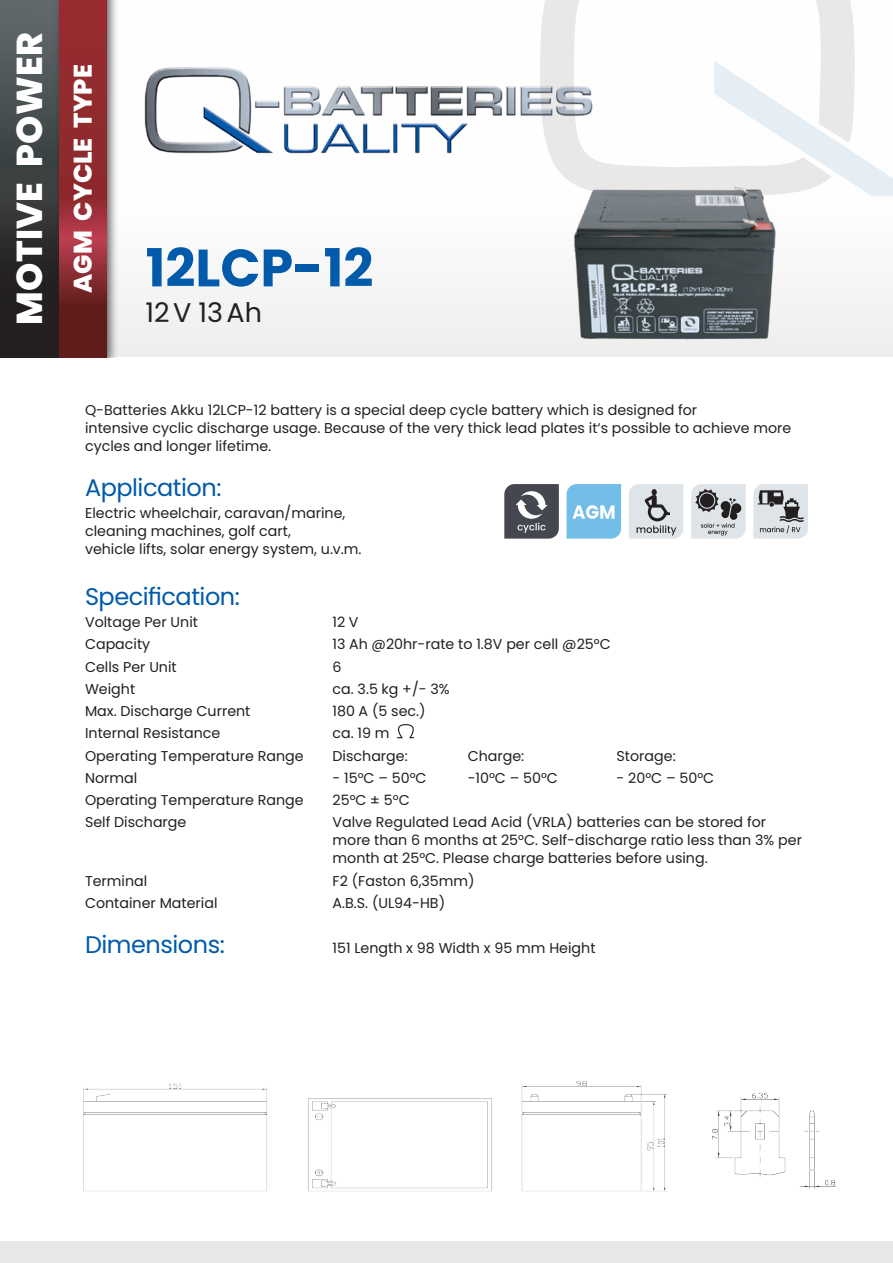
<style>
.page{position:relative;width:893px;height:1263px;background:#fff}
.page>*{position:absolute;margin:0;border:0;box-sizing:border-box;transform-origin:0 0}
.t1{font:700 52.5px "Poppins";color:#015aaa}
.t2{font:800 36px "Poppins";letter-spacing:.01em;color:#fff}
.t3{font:27px "Poppins";color:#231f20}
.t4{font:800 25.5px "Poppins";color:#fff}
.t5{font:24px "Poppins";letter-spacing:-.02em;color:#015aaa}
.t6{font:14.25px/18px "Poppins";color:#231f20}
</style>
<div class="page">
<svg style="left:397px;top:724px;width:17px;height:15px"></svg>
<img style="left:83px;top:1081px;width:753px;height:111px">
<div style="left:0;top:1242px;width:893px;height:21px;background:#e6e7e9"></div>
<div style="left:0;top:0;width:893px;height:357px;background:linear-gradient(to bottom,#fff,#f3f3f4)"></div>
<div style="left:0;top:0;width:65px;height:357px;background:linear-gradient(to bottom,#5f6a6c,#1a1415)"></div>
<div style="left:53px;top:0;width:66px;height:357px;background:#231f20;opacity:.75"></div>
<svg style="left:59px;top:0;width:47px;height:357px;background:#8c2a2e"></svg>
<img style="left:135px;top:59px;width:405px;height:100px">
<svg style="left:540px;top:0;width:315px;height:122px"></svg>
<svg style="left:714px;top:61px;width:179px;height:135px"></svg>
<img style="left:484px;top:122px;width:367px;height:235px">
<svg style="left:567px;top:484px;width:54px;height:55px;background:#85c5eb"></svg>
<svg style="left:504px;top:484px;width:55px;height:55px;background:#61646b"></svg>
<svg style="left:629px;top:484px;width:54px;height:55px;background:#c8cbcf"></svg>
<svg style="left:753px;top:484px;width:55px;height:55px;background:#bbbec1"></svg>
<svg style="left:691px;top:484px;width:55px;height:55px;background:#b7babd"></svg>
<h2 class="t2" style="left:9px;top:325px;width:295px;rotate:-90deg">MOTIVE POWER</h2>
<h3 class="t4" style="left:68px;top:293px;width:230px;rotate:-90deg">AGM CYCLE TYPE</h3>
<h1 class="t1" style="left:146px;top:238px;width:229px">12LCP-12</h1>
<h3 class="t3" style="left:146px;top:297px;width:118px">12V 13Ah</h3>
<p class="t6" style="left:85px;top:401px;width:708px">Q-Batteries Akku 12LCP-12 battery is a special deep cycle battery which is designed for<br>intensive cyclic discharge usage. Because of the very thick lead plates it‘s possible to achieve more cycles and longer lifetime.</p>
<h3 class="t5" style="left:85px;top:474px;width:138px">Application:</h3>
<p class="t6" style="left:85px;top:504px;width:278px">Electric wheelchair, caravan/marine, cleaning machines, golf cart,<br>vehicle lifts, solar energy system, u.v.m.</p>
<h3 class="t5" style="left:85px;top:582px;width:156px">Specification:</h3>
<p class="t6" style="left:85px;top:613px;width:114px">Voltage Per Unit</p>
<p class="t6" style="left:333px;top:613px;width:27px">12 V</p>
<p class="t6" style="left:85px;top:635px;width:67px">Capacity</p>
<p class="t6" style="left:333px;top:635px;width:280px">13 Ah @20hr-rate to 1.8V per cell @25°C</p>
<p class="t6" style="left:85px;top:658px;width:93px">Cells Per Unit</p>
<p class="t6" style="left:333px;top:658px;width:11px">6</p>
<p class="t6" style="left:85px;top:680px;width:52px">Weight</p>
<p class="t6" style="left:333px;top:680px;width:119px">ca. 3.5 kg +/- 3%</p>
<p class="t6" style="left:85px;top:702px;width:167px">Max. Discharge Current</p>
<p class="t6" style="left:333px;top:702px;width:95px">180 A (5 sec.)</p>
<p class="t6" style="left:85px;top:724px;width:137px">Internal Resistance</p>
<p class="t6" style="left:333px;top:724px;width:58px">ca. 19 m</p>
<p class="t6" style="left:85px;top:747px;width:220px">Operating Temperature Range</p>
<p class="t6" style="left:333px;top:747px;width:77px">Discharge:</p>
<p class="t6" style="left:468px;top:747px;width:58px">Charge:</p>
<p class="t6" style="left:617px;top:747px;width:61px">Storage:</p>
<p class="t6" style="left:85px;top:769px;width:54px">Normal</p>
<p class="t6" style="left:333px;top:769px;width:96px">- 15°C – 50°C</p>
<p class="t6" style="left:468px;top:769px;width:92px">-10°C – 50°C</p>
<p class="t6" style="left:617px;top:769px;width:99px">- 20°C – 50°C</p>
<p class="t6" style="left:85px;top:791px;width:220px">Operating Temperature Range</p>
<p class="t6" style="left:333px;top:791px;width:79px">25°C ± 5°C</p>
<p class="t6" style="left:85px;top:813px;width:103px">Self Discharge</p>
<p class="t6" style="left:333px;top:813px;width:471px">Valve Regulated Lead Acid (VRLA) batteries can be stored for more than 6 months at 25°C. Self-discharge ratio less than 3% per month at 25°C. Please charge batteries before using.</p>
<p class="t6" style="left:85px;top:872px;width:64px">Terminal</p>
<p class="t6" style="left:333px;top:872px;width:144px">F2 (Faston 6,35mm)</p>
<p class="t6" style="left:85px;top:894px;width:134px">Container Material</p>
<p class="t6" style="left:333px;top:894px;width:114px">A.B.S. (UL94-HB)</p>
<h3 class="t5" style="left:85px;top:931px;width:141px">Dimensions:</h3>
<p class="t6" style="left:333px;top:939px;width:264px">151 Length x 98 Width x 95 mm Height</p>
</div>
